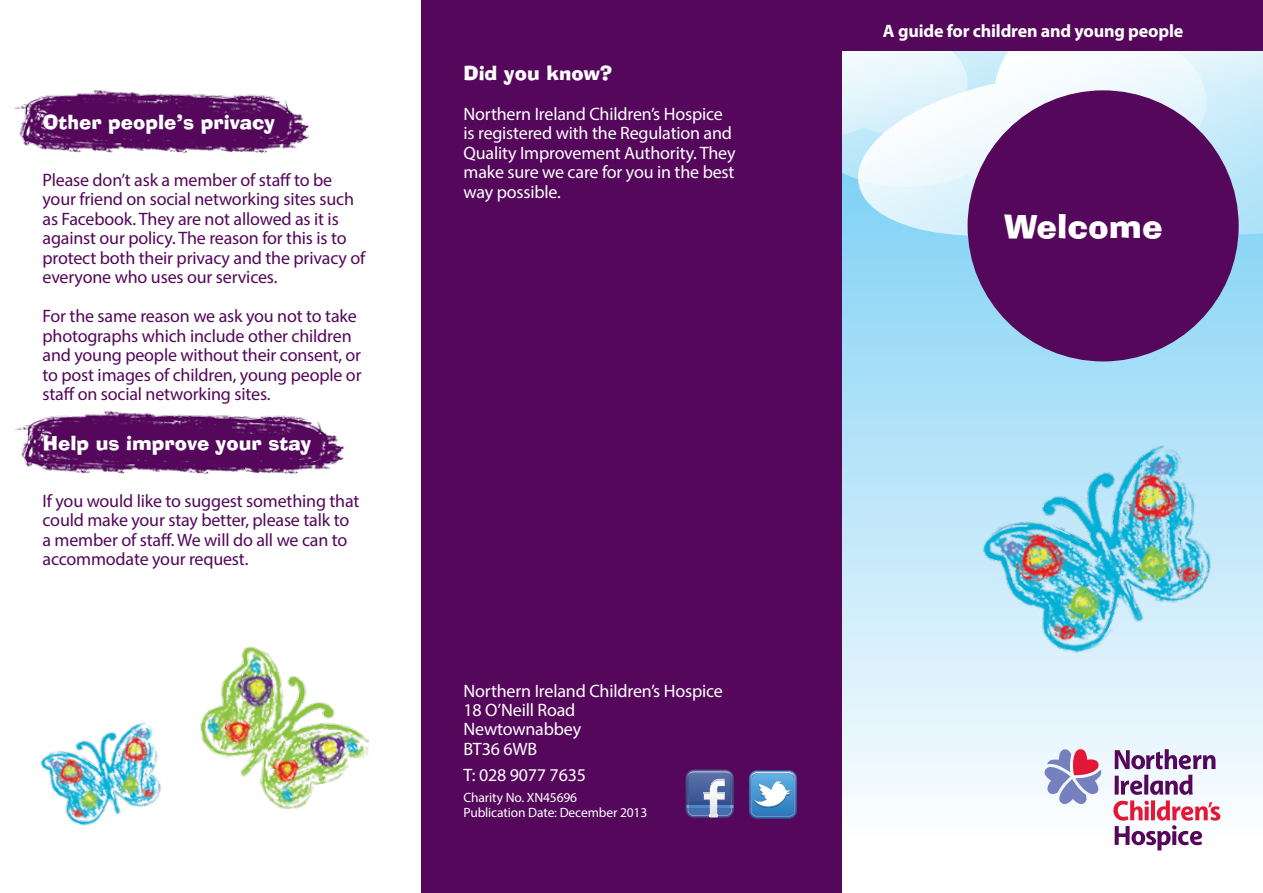
<style>
.page{position:relative;width:1263px;height:893px;background:#fff}
.page>*{position:absolute;margin:0;border:0;box-sizing:border-box;transform-origin:0 0}
.t1{font:32.7px "Ad Lib BT";color:#fff}
.t2{font:19.5px "Ad Lib BT";color:#fff}
.t3{font:18px/19.5px "Myriad Pro";letter-spacing:-.01em;color:#54075b}
.t4{font:18px/19.5px "Myriad Pro";letter-spacing:-.01em;color:#fff}
.t5{font:700 18px "Myriad Pro";letter-spacing:-.01em;color:#fff}
.t6{font:13.5px/15px "Myriad Pro";letter-spacing:-.01em;color:#fff}
</style>
<div class="page">
<svg style="left:842px;top:268px;width:421px;height:583px"></svg>
<svg style="left:842px;top:50px;width:421px;height:218px"></svg>
<div style="left:421px;top:0;width:421px;height:893px;background:#54075b"></div>
<svg style="left:1115px;top:749px;width:100px;height:20px"></svg>
<svg style="left:1112px;top:775px;width:109px;height:75px"></svg>
<svg style="left:1044px;top:748px;width:60px;height:56px"></svg>
<div style="left:967px;top:90px;width:272px;height:271px;background:#54075b;border-radius:50%"></div>
<img style="left:948px;top:379px;width:315px;height:335px">
<div style="left:842px;top:0;width:421px;height:50px;background:#54075b"></div>
<svg style="left:686px;top:770px;width:48px;height:48px"></svg>
<img style="left:687px;top:771px;width:45px;height:8px">
<svg style="left:749px;top:770px;width:48px;height:48px"></svg>
<img style="left:40px;top:722px;width:121px;height:104px">
<img style="left:200px;top:646px;width:169px;height:163px">
<img style="left:15px;top:90px;width:294px;height:63px">
<img style="left:15px;top:411px;width:330px;height:63px">
<p class="t2" style="left:43px;top:110px;width:234px">Other people’s privacy</p>
<p class="t3" style="left:43px;top:170px;width:324px">Please don’t ask a member of staff to be your friend on social networking sites such as Facebook. They are not allowed as it is against our policy. The reason for this is to protect both their privacy and the privacy of everyone who uses our services.</p>
<p class="t3" style="left:43px;top:306px;width:321px">For the same reason we ask you not to take photographs which include other children and young people without their consent, or to post images of children, young people or staff on social networking sites.</p>
<p class="t2" style="left:43px;top:431px;width:270px">Help us improve your stay</p>
<p class="t3" style="left:43px;top:491px;width:318px">If you would like to suggest something that could make your stay better, please talk to a member of staff. We will do all we can to accommodate your request.</p>
<p class="t2" style="left:463px;top:61px;width:151px">Did you know?</p>
<p class="t4" style="left:463px;top:104px;width:273px">Northern Ireland Children’s Hospice is registered with the Regulation and<br>Quality Improvement Authority. They make sure we care for you in the best way possible.</p>
<p class="t4" style="left:463px;top:680px;width:261px">Northern Ireland Children’s Hospice<br>18 O’Neill Road<br>Newtownabbey<br>BT36 6WB</p>
<p class="t4" style="left:463px;top:765px;width:124px">T: 028 9077 7635</p>
<p class="t6" style="left:463px;top:790px;width:185px">Charity No. XN45696<br>Publication Date: December 2013</p>
<p class="t5" style="left:883px;top:19px;width:302px">A guide for children and young people</p>
<h1 class="t1" style="left:1004px;top:206px;width:160px">Welcome</h1>
</div>
